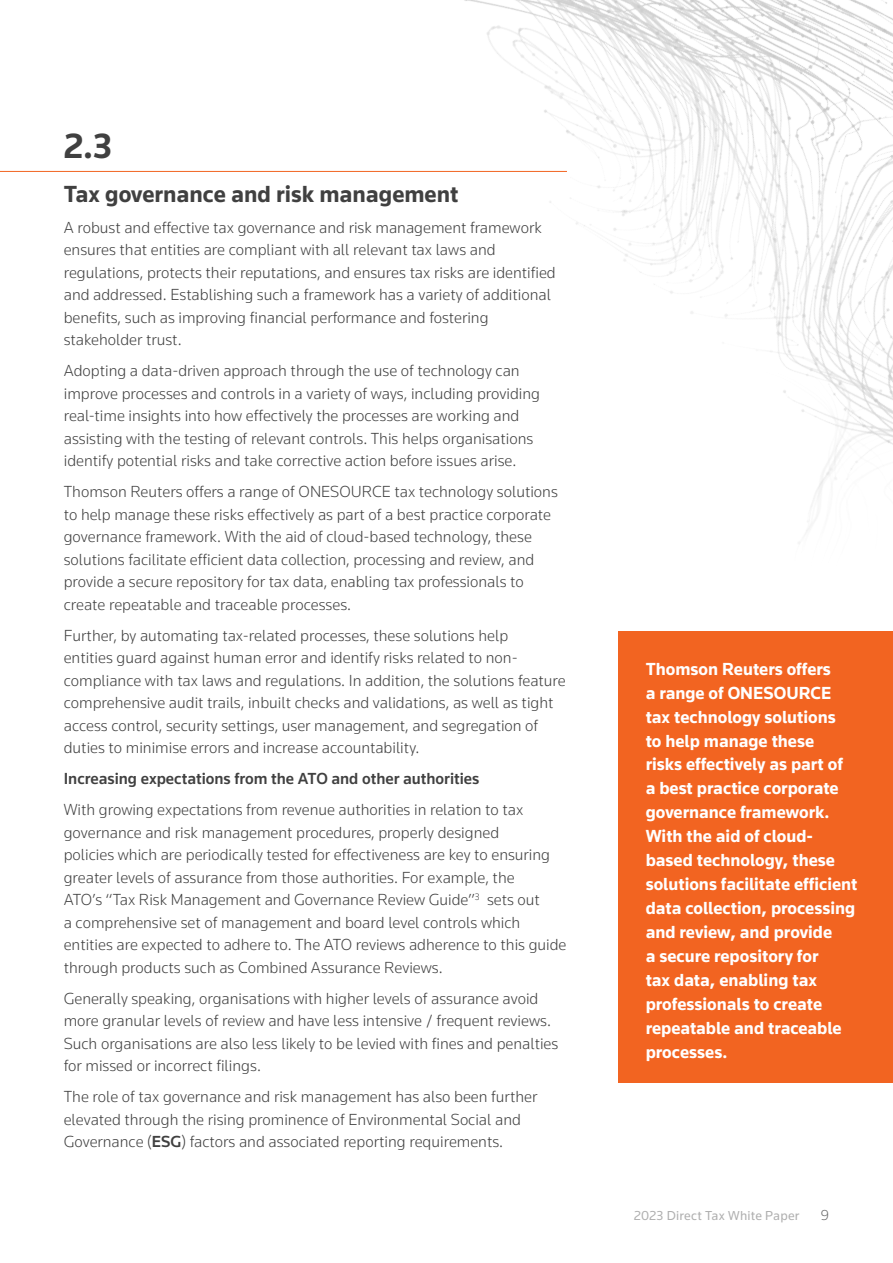
<style>
.page{position:relative;width:893px;height:1263px;background:#fff}
.page>*{position:absolute;margin:0;border:0;box-sizing:border-box;transform-origin:0 0}
.t1{font:700 36px "Knowledge 2017";color:#404040}
.t2{font:700 24px "Knowledge 2017";color:#404040}
.t3{font:700 18px/24px "Knowledge 2017";color:#fff}
.t4{font:300 16.5px/22.5px "Knowledge 2017";color:#404040}
.t5{font:500 16.5px "Knowledge 2017";color:#404040}
.t6{font:300 15px "Knowledge";color:#666}
.t7{font:13.5px "Knowledge";letter-spacing:.015em;color:#afafaf}
.s1{font-weight:500}
</style>
<div class="page">
<img style="left:265px;top:0;width:628px;height:544px">
<hr style="left:0;top:171px;width:567px;height:1px;background:#f26421">
<div style="left:618px;top:631px;width:275px;height:452px;background:#f26421"></div>
<h1 class="t1" style="left:64px;top:123px;width:50px">2.3</h1>
<h2 class="t2" style="left:64px;top:179px;width:396px">Tax governance and risk management</h2>
<p class="t4" style="left:64px;top:216px;width:493px">A robust and effective tax governance and risk management framework ensures that entities are compliant with all relevant tax laws and regulations, protects their reputations, and ensures tax risks are identified and addressed. Establishing such a framework has a variety of additional benefits, such as improving financial performance and fostering stakeholder trust.</p>
<p class="t4" style="left:64px;top:359px;width:478px">Adopting a data-driven approach through the use of technology can improve processes and controls in a variety of ways, including providing real-time insights into how effectively the processes are working and assisting with the testing of relevant controls. This helps organisations identify potential risks and take corrective action before issues arise.</p>
<p class="t4" style="left:64px;top:480px;width:496px">Thomson Reuters offers a range of ONESOURCE tax technology solutions to help manage these risks effectively as part of a best practice corporate governance framework. With the aid of cloud-based technology, these solutions facilitate efficient data collection, processing and review, and provide a secure repository for tax data, enabling tax professionals to create repeatable and traceable processes.</p>
<p class="t4" style="left:64px;top:624px;width:503px">Further, by automating tax-related processes, these solutions help<br>entities guard against human error and identify risks related to non&shy;compliance with tax laws and regulations. In addition, the solutions feature comprehensive audit trails, inbuilt checks and validations, as well as tight access control, security settings, user management, and segregation of duties to minimise errors and increase accountability.</p>
<p class="t5" style="left:64px;top:769px;width:417px">Increasing expectations from the ATO and other authorities</p>
<p class="t4" style="left:64px;top:798px;width:504px">With growing expectations from revenue authorities in relation to tax governance and risk management procedures, properly designed<br>policies which are periodically tested for effectiveness are key to ensuring greater levels of assurance from those authorities. For example, the<br>ATO’s “Tax Risk Management and Governance Review Guide”<sup>3</sup> sets out<br>a comprehensive set of management and board level controls which entities are expected to adhere to. The ATO reviews adherence to this guide through products such as Combined Assurance Reviews.</p>
<p class="t4" style="left:64px;top:987px;width:496px">Generally speaking, organisations with higher levels of assurance avoid more granular levels of review and have less intensive / frequent reviews.<br>Such organisations are also less likely to be levied with fines and penalties for missed or incorrect filings.</p>
<p class="t4" style="left:64px;top:1085px;width:475px">The role of tax governance and risk management has also been further elevated through the rising prominence of Environmental Social and<br>Governance (<span class="s1">ESG</span>) factors and associated reporting requirements.</p>
<p class="t3" style="left:646px;top:656px;width:213px">Thomson Reuters offers<br>a range of ONESOURCE tax technology solutions<br>to help manage these<br>risks effectively as part of<br>a best practice corporate governance framework.<br>With the aid of cloud&shy;based technology, these solutions facilitate efficient data collection, processing and review, and provide<br>a secure repository for<br>tax data, enabling tax professionals to create repeatable and traceable processes.</p>
<p class="t7" style="left:634px;top:1207px;width:167px">2023 Direct Tax White Paper</p>
<p class="t6" style="left:821px;top:1206px;width:10px">9</p>
</div>
